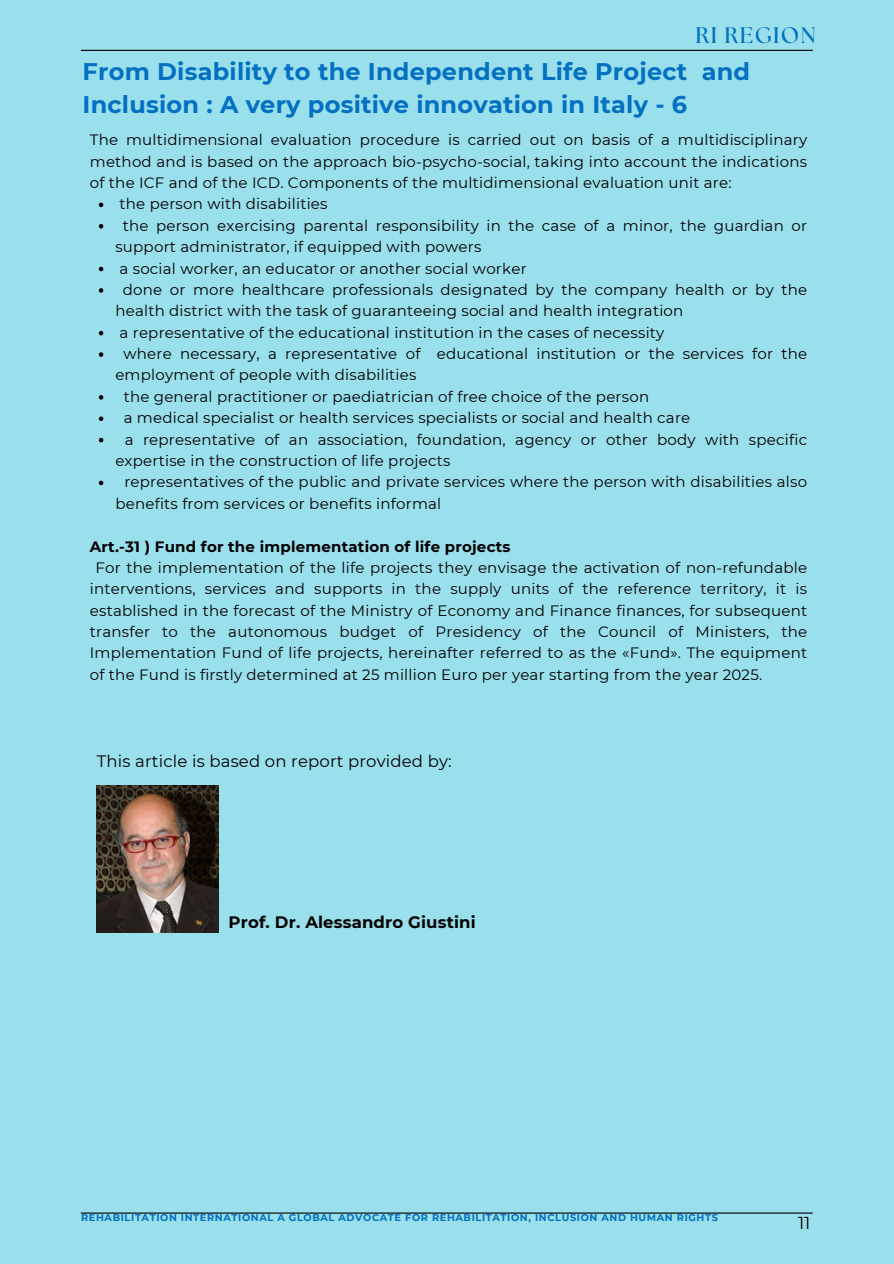
<style>
.page{position:relative;width:894px;height:1264px;background:#fff}
.page>*{position:absolute;margin:0;border:0;box-sizing:border-box;transform-origin:0 0}
.t1{font:700 24px/32.7px "Montserrat";letter-spacing:.01em;color:#0370c2}
.t2{font:700 22.5px "The Seasons";letter-spacing:.065em;color:#0171c1}
.t3{font:17.25px "Montserrat";color:#000}
.t4{font:16.5px "Montserrat";letter-spacing:.01em;color:#000}
.t5{font:700 16.5px "Montserrat";letter-spacing:.01em;color:#000}
.t6{font:15px/21.3px "Montserrat";letter-spacing:.015em;color:#000}
.t7{font:700 15px "Montserrat";letter-spacing:.015em;color:#000}
.t8{font:700 9.75px "Montserrat";letter-spacing:.065em;color:#0370c2}
</style>
<div class="page">
<div style="left:0;top:0;width:893px;height:1263px;background:#99dfec"></div>
<hr style="left:81px;top:50px;width:731px;height:1px;background:#000">
<hr style="left:81px;top:1212px;width:731px;height:1px;background:#000">
<svg style="left:99px;top:203px;width:4px;height:4px"></svg>
<svg style="left:99px;top:224px;width:4px;height:4px"></svg>
<svg style="left:99px;top:267px;width:4px;height:4px"></svg>
<svg style="left:99px;top:288px;width:4px;height:5px"></svg>
<svg style="left:99px;top:331px;width:4px;height:4px"></svg>
<svg style="left:99px;top:352px;width:4px;height:5px"></svg>
<svg style="left:99px;top:395px;width:4px;height:4px"></svg>
<svg style="left:99px;top:416px;width:4px;height:5px"></svg>
<svg style="left:99px;top:438px;width:4px;height:4px"></svg>
<svg style="left:99px;top:480px;width:4px;height:5px"></svg>
<img style="left:97px;top:785px;width:121px;height:147px">
<p class="t2" style="left:695px;top:25px;width:122px">RI REGION</p>
<p class="t1" style="left:82px;top:55px;width:669px">From Disability to the Independent Life Project and<br>Inclusion : A very positive innovation in Italy - 6</p>
<h1 class="t6" style="left:90px;top:129px;width:718px;text-align:justify">The multidimensional evaluation procedure is carried out on basis of a multidisciplinary method and is based on the approach bio-psycho-social, taking into account the indications of the ICF and of the ICD. Components of the multidimensional evaluation unit are:</h1>
<p class="t6" style="left:119px;top:193px;width:209px">the person with disabilities</p>
<h2 class="t6" style="left:115px;top:215px;width:693px;text-indent:7px">the person exercising parental responsibility in the case of a minor, the guardian or support administrator, if equipped with powers</h2>
<p class="t6" style="left:119px;top:257px;width:408px">a social worker, an educator or another social worker</p>
<p class="t6" style="left:115px;top:279px;width:693px;text-indent:7px">done or more healthcare professionals designated by the company health or by the health district with the task of guaranteeing social and health integration</p>
<p class="t6" style="left:119px;top:322px;width:546px">a representative of the educational institution in the cases of necessity</p>
<p class="t6" style="left:115px;top:343px;width:693px;text-indent:8px">where necessary, a representative of educational institution or the services for the employment of people with disabilities</p>
<p class="t6" style="left:124px;top:386px;width:527px">the general practitioner or paediatrician of free choice of the person</p>
<p class="t6" style="left:124px;top:407px;width:568px">a medical specialist or health services specialists or social and health care</p>
<p class="t6" style="left:115px;top:428px;width:693px;text-indent:9px">a representative of an association, foundation, agency or other body with specific expertise in the construction of life projects</p>
<p class="t6" style="left:115px;top:471px;width:693px;text-indent:9px">representatives of the public and private services where the person with disabilities also benefits from services or benefits informal</p>
<p class="t7" style="left:90px;top:537px;width:422px">Art.-31 ) Fund for the implementation of life projects</p>
<p class="t6" style="left:90px;top:557px;width:718px;text-align:justify;text-indent:6px">For the implementation of the life projects they envisage the activation of non-refundable interventions, services and supports in the supply units of the reference territory, it is established in the forecast of the Ministry of Economy and Finance finances, for subsequent transfer to the autonomous budget of Presidency of the Council of Ministers, the Implementation Fund of life projects, hereinafter referred to as the «Fund». The equipment of the Fund is firstly determined at 25 million Euro per year starting from the year 2025.</p>
<p class="t4" style="left:97px;top:750px;width:356px">This article is based on report provided by:</p>
<h3 class="t5" style="left:228px;top:911px;width:248px">Prof. Dr. Alessandro Giustini</h3>
<h4 class="t8" style="left:81px;top:1211px;width:638px">REHABILITATION INTERNATIONAL A GLOBAL ADVOCATE FOR REHABILITATION, INCLUSION AND HUMAN RIGHTS</h4>
<p class="t3" style="left:797px;top:1212px;width:14px">11</p>
</div>
